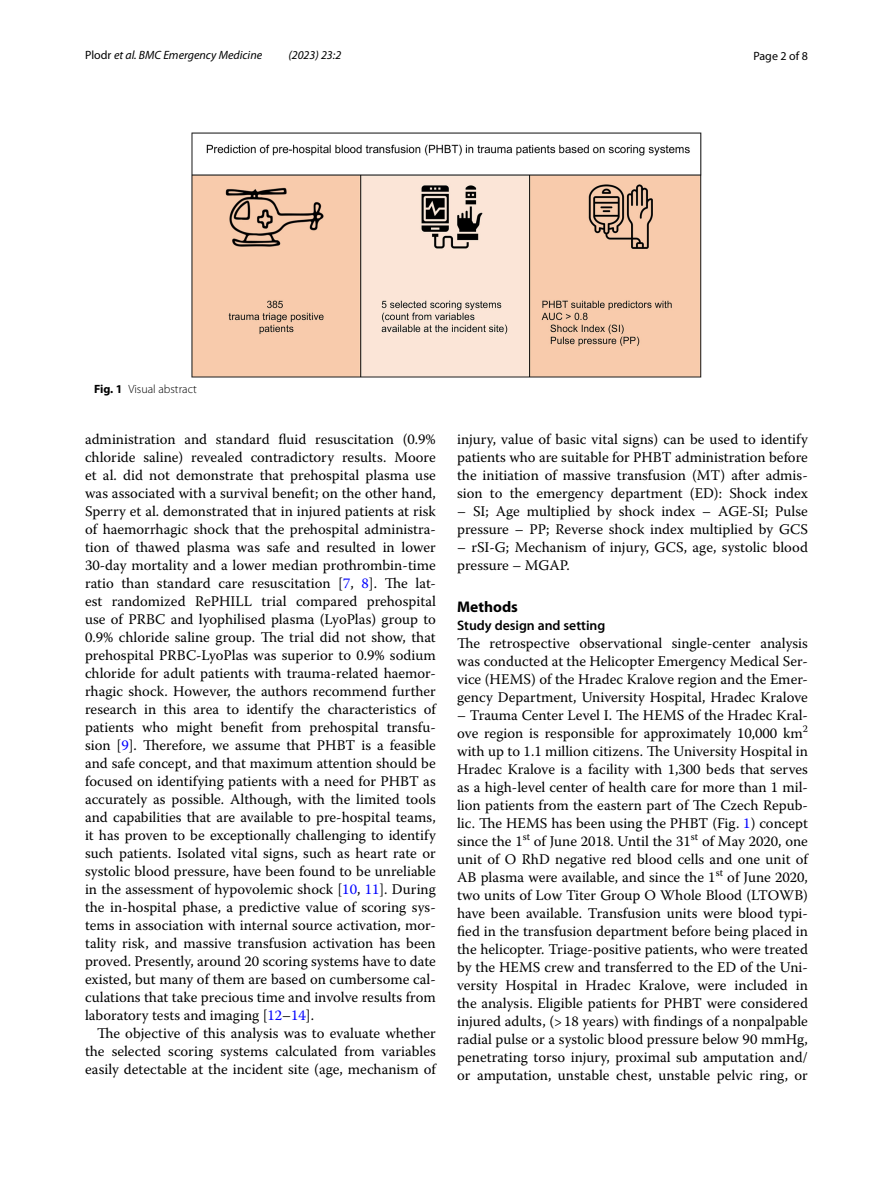
<style>
.page{position:relative;width:893px;height:1187px;background:#fff}
.page>*{position:absolute;margin:0;border:0;box-sizing:border-box;transform-origin:0 0}
.t1{font:700 15.45px "Myriad Pro";color:#000}
.t2{font:14.7px/18px "Warnock Pro";color:#000;text-align:justify}
.t3{font:600 13.8px "Myriad Pro";color:#000}
.t4{font:italic 12px "Myriad Pro";color:#000}
.t5{font:300 12px "Myriad Pro";color:#000}
.t6{font:12px "Myriad Pro";color:#000}
.s1{font-style:normal}
.s2{font-weight:700}
.s3{color:#00f}
</style>
<div class="page">
<img style="left:191px;top:133px;width:511px;height:244px">
<p class="t4" style="left:85px;top:48px;width:179px"><span class="s1">Plodr</span> et al. BMC Emergency Medicine</p>
<p class="t4" style="left:288px;top:48px;width:54px">(2023) 23:2</p>
<p class="t6" style="left:753px;top:48px;width:56px">Page 2 of 8</p>
<p class="t5" style="left:94px;top:382px;width:104px"><span class="s2">Fig. 1</span> Visual abstract</p>
<p class="t2" style="left:85px;top:429px;width:352px">administration and standard fluid resuscitation (0.9% chloride saline) revealed contradictory results. Moore et al. did not demonstrate that prehospital plasma use was associated with a survival benefit; on the other hand, Sperry et al. demonstrated that in injured patients at risk of haemorrhagic shock that the prehospital administra&shy;tion of thawed plasma was safe and resulted in lower 30-day mortality and a lower median prothrombin-time ratio than standard care resuscitation [<span class="s3">7</span>, <span class="s3">8</span>]. The lat&shy;est randomized RePHILL trial compared prehospital use of PRBC and lyophilised plasma (LyoPlas) group to 0.9% chloride saline group. The trial did not show, that prehospital PRBC-LyoPlas was superior to 0.9% sodium chloride for adult patients with trauma-related haemor&shy;rhagic shock. However, the authors recommend further research in this area to identify the characteristics of patients who might benefit from prehospital transfu&shy;sion [<span class="s3">9</span>]. Therefore, we assume that PHBT is a feasible and safe concept, and that maximum attention should be focused on identifying patients with a need for PHBT as accurately as possible. Although, with the limited tools and capabilities that are available to pre-hospital teams, it has proven to be exceptionally challenging to identify such patients. Isolated vital signs, such as heart rate or systolic blood pressure, have been found to be unreliable in the assessment of hypovolemic shock [<span class="s3">10</span>, <span class="s3">11</span>]. During the in-hospital phase, a predictive value of scoring sys&shy;tems in association with internal source activation, mor&shy;tality risk, and massive transfusion activation has been proved. Presently, around 20 scoring systems have to date existed, but many of them are based on cumbersome cal&shy;culations that take precious time and involve results from laboratory tests and imaging [<span class="s3">12</span>–<span class="s3">14</span>].</p>
<p class="t2" style="left:85px;top:1023px;width:352px;text-indent:12px">The objective of this analysis was to evaluate whether the selected scoring systems calculated from variables easily detectable at the incident site (age, mechanism of</p>
<p class="t2" style="left:457px;top:429px;width:352px">injury, value of basic vital signs) can be used to identify patients who are suitable for PHBT administration before the initiation of massive transfusion (MT) after admis&shy;sion to the emergency department (ED): Shock index</p>
<p class="t2" style="left:457px;top:501px;width:352px">– SI; Age multiplied by shock index – AGE-SI; Pulse pressure – PP; Reverse shock index multiplied by GCS</p>
<p class="t2" style="left:457px;top:537px;width:352px">– rSI-G; Mechanism of injury, GCS, age, systolic blood pressure – MGAP.</p>
<p class="t1" style="left:457px;top:596px;width:62px">Methods</p>
<p class="t3" style="left:457px;top:616px;width:150px">Study design and setting</p>
<p class="t2" style="left:457px;top:633px;width:352px">The retrospective observational single-center analysis was conducted at the Helicopter Emergency Medical Ser&shy;vice (HEMS) of the Hradec Kralove region and the Emer&shy;gency Department, University Hospital, Hradec Kralove</p>
<p class="t2" style="left:457px;top:705px;width:352px">– Trauma Center Level I. The HEMS of the Hradec Kral&shy;ove region is responsible for approximately 10,000 km<sup>2 </sup>with up to 1.1 million citizens. The University Hospital in Hradec Kralove is a facility with 1,300 beds that serves as a high-level center of health care for more than 1 mil&shy;lion patients from the eastern part of The Czech Repub&shy;lic. The HEMS has been using the PHBT (Fig. <span class="s3">1</span>) concept since the 1<sup>st</sup> of June 2018. Until the 31<sup>st</sup> of May 2020, one unit of O RhD negative red blood cells and one unit of AB plasma were available, and since the 1<sup>st</sup> of June 2020, two units of Low Titer Group O Whole Blood (LTOWB) have been available. Transfusion units were blood typi&shy;fied in the transfusion department before being placed in the helicopter. Triage-positive patients, who were treated by the HEMS crew and transferred to the ED of the Uni&shy;versity Hospital in Hradec Kralove, were included in the analysis. Eligible patients for PHBT were considered injured adults, (&gt;18 years) with findings of a nonpalpable radial pulse or a systolic blood pressure below 90 mmHg, penetrating torso injury, proximal sub amputation and/ or amputation, unstable chest, unstable pelvic ring, or</p>
</div>
